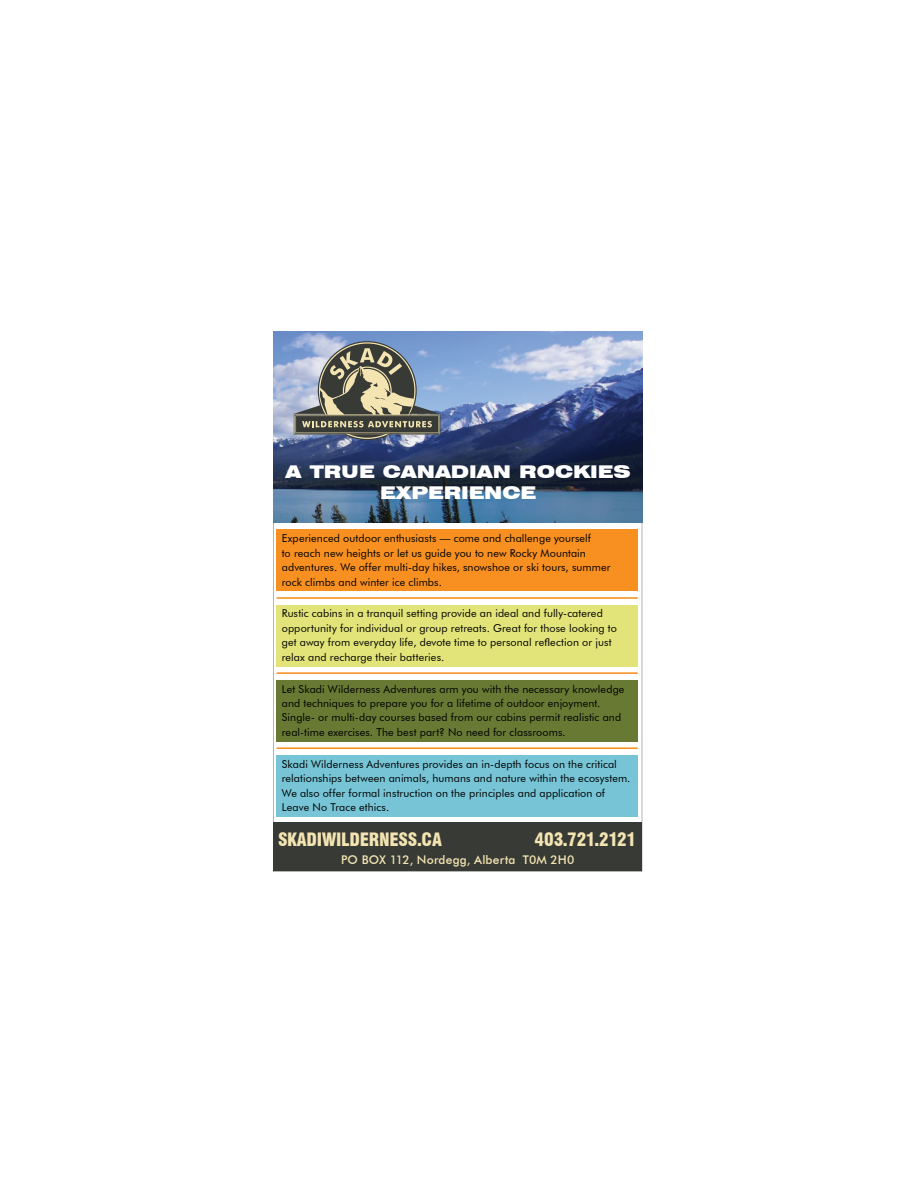
<style>
.page{position:relative;width:918px;height:1188px;background:#fff}
.page>*{position:absolute;margin:0;border:0;box-sizing:border-box;transform-origin:0 0}
.t1{font:900 condensed 18px "Swiss 721 BT";letter-spacing:-.015em;color:#f3e4b2}
.t2{font:900 expanded 17.55px/21.1px "Swiss 721 BT";color:#fff;text-align:center}
.t3{font:500 12px "Futura BT";letter-spacing:.015em;color:#f3e4b2}
.t4{font:10.8px/14.4px "Futura BT";letter-spacing:.01em;color:#000}
.s1{font-family:"Myriad Pro"}
</style>
<div class="page">
<svg style="left:273px;top:522px;width:369px;height:350px"></svg>
<img style="left:273px;top:331px;width:369px;height:191px">
<div style="left:273px;top:823px;width:369px;height:48px;background:#383a35"></div>
<svg style="left:294px;top:341px;width:147px;height:99px;background:#828788"></svg>
<div style="left:277px;top:530px;width:361px;height:61px;background:#f79021"></div>
<div style="left:277px;top:605px;width:361px;height:62px;background:#e2e479"></div>
<div style="left:277px;top:680px;width:361px;height:62px;background:#687934"></div>
<div style="left:277px;top:755px;width:361px;height:62px;background:#76c4d5"></div>
<hr style="left:277px;top:597px;width:361px;height:2px;background:#f79021">
<hr style="left:277px;top:672px;width:361px;height:2px;background:#f79021">
<hr style="left:277px;top:747px;width:361px;height:2px;background:#f79021">
<h2 class="t2" style="left:285px;top:461px;width:347px">A TRUE CANADIAN ROCKIES<br>EXPERIENCE</h2>
<p class="t4" style="left:282px;top:531px;width:330px">Experienced outdoor enthusiasts — come and challenge yourself<br>to reach new heights or let us guide you to new Rocky Mountain adventures. We offer multi-day hikes, snowshoe or ski tours, summer rock climbs and winter ice climbs.</p>
<p class="t4" style="left:282px;top:606px;width:337px">Rustic cabins in a tranquil setting provide an ideal and fully-catered opportunity for individual or group retreats. Great for those looking to get away from everyday life, devote time to personal re<span class="s1">fl</span>ection or just relax and recharge their batteries.</p>
<p class="t4" style="left:282px;top:681px;width:344px">Let Skadi Wilderness Adventures arm you with the necessary knowledge and techniques to prepare you for a lifetime of outdoor enjoyment.<br>Single- or multi-day courses based from our cabins permit realistic and real-time exercises. The best part? No need for classrooms.</p>
<p class="t4" style="left:282px;top:757px;width:350px">Skadi Wilderness Adventures provides an in-depth focus on the critical relationships between animals, humans and nature within the ecosystem.<br>We also offer formal instruction on the principles and application of</p>
<p class="t4" style="left:282px;top:800px;width:109px">Leave No Trace ethics.</p>
<h1 class="t1" style="left:278px;top:828px;width:165px">SKADIWILDERNESS.CA</h1>
<h1 class="t1" style="left:535px;top:828px;width:103px">403.721.2121</h1>
<p class="t3" style="left:341px;top:853px;width:235px">PO BOX 112, Nordegg, Alberta T0M 2H0</p>
</div>
